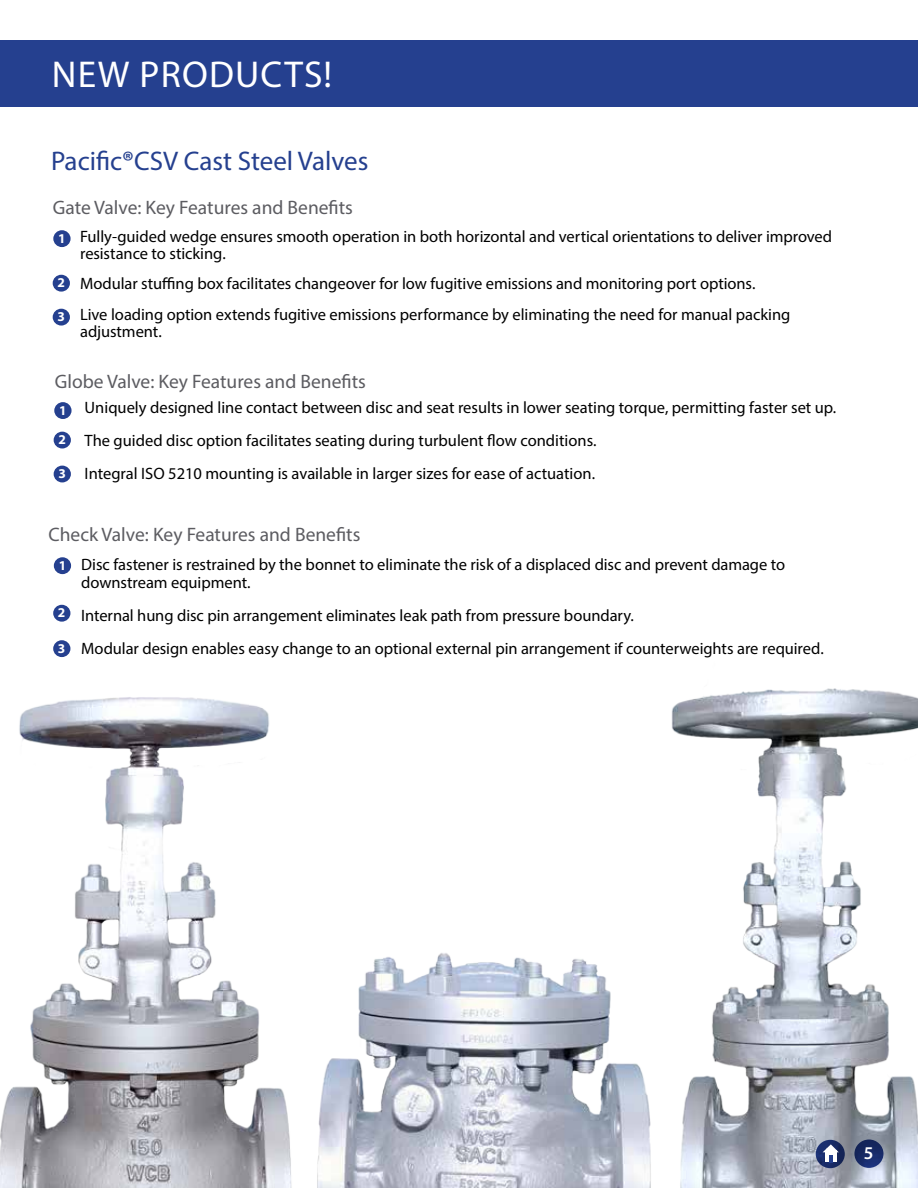
<style>
.page{position:relative;width:918px;height:1188px;background:#fff}
.page>*{position:absolute;margin:0;border:0;box-sizing:border-box;transform-origin:0 0}
.t1{font:37.5px "Myriad Pro";letter-spacing:.03em;color:#fff}
.t2{font:27px "Myriad Pro";color:#25408f}
.t3{font:19.5px "Myriad Pro";color:#5c5c61}
.t4{font:600 18px "Myriad Pro";color:#fff}
.t5{font:16.5px/33px "Myriad Pro";color:#000}
.t6{font:700 13.5px/29.2px "Myriad Pro";color:#fff}
.s1{font-weight:600}
</style>
<div class="page">
<div style="left:0;top:40px;width:918px;height:67px;background:#25408f"></div>
<img style="left:671px;top:688px;width:247px;height:500px">
<img style="left:0;top:697px;width:269px;height:491px">
<div style="left:53px;top:230px;width:18px;height:17px;background:#25408f;border-radius:50%"></div>
<div style="left:53px;top:275px;width:17px;height:17px;background:#25408f;border-radius:50%"></div>
<div style="left:53px;top:309px;width:17px;height:17px;background:#25408f;border-radius:50%"></div>
<div style="left:54px;top:557px;width:17px;height:17px;background:#25408f;border-radius:50%"></div>
<div style="left:53px;top:605px;width:17px;height:17px;background:#25408f;border-radius:50%"></div>
<div style="left:53px;top:640px;width:17px;height:17px;background:#25408f;border-radius:50%"></div>
<div style="left:54px;top:402px;width:18px;height:17px;background:#25408f;border-radius:50%"></div>
<div style="left:54px;top:432px;width:17px;height:17px;background:#25408f;border-radius:50%"></div>
<div style="left:54px;top:466px;width:17px;height:16px;background:#25408f;border-radius:50%"></div>
<img style="left:238px;top:922px;width:453px;height:266px">
<svg style="left:854px;top:1140px;width:29px;height:28px"></svg>
<svg style="left:816px;top:1140px;width:29px;height:28px"></svg>
<svg style="left:823px;top:1144px;width:16px;height:19px"></svg>
<h1 class="t1" style="left:52px;top:51px;width:282px">NEW PRODUCTS!</h1>
<h2 class="t2" style="left:51px;top:144px;width:319px">Pacific<span class="s1">®</span>CSV Cast Steel Valves</h2>
<p class="t3" style="left:53px;top:196px;width:302px">Gate Valve: Key Features and Benefits</p>
<p class="t5" style="left:80px;top:228px;width:754px;line-height:16.5px">Fully-guided wedge ensures smooth operation in both horizontal and vertical orientations to deliver improved resistance to sticking.</p>
<p class="t5" style="left:80px;top:267px;width:712px;line-height:31.5px">Modular stuffing box facilitates changeover for low fugitive emissions and monitoring port options.<br>Live loading option extends fugitive emissions performance by eliminating the need for manual packing</p>
<p class="t5" style="left:80px;top:314px;width:83px">adjustment.</p>
<p class="t6" style="left:58px;top:223px;width:9px">1</p>
<p class="t6" style="left:57px;top:268px;width:9px">2</p>
<p class="t6" style="left:57px;top:302px;width:9px">3</p>
<p class="t3" style="left:55px;top:370px;width:312px">Globe Valve: Key Features and Benefits</p>
<p class="t6" style="left:58px;top:395px;width:10px">1<br>2</p>
<p class="t6" style="left:58px;top:459px;width:9px">3</p>
<p class="t5" style="left:85px;top:391px;width:753px">Uniquely designed line contact between disc and seat results in lower seating torque, permitting faster set up.<br>The guided disc option facilitates seating during turbulent flow conditions.<br>Integral ISO 5210 mounting is available in larger sizes for ease of actuation.</p>
<p class="t3" style="left:48px;top:523px;width:313px">Check Valve: Key Features and Benefits</p>
<p class="t6" style="left:59px;top:550px;width:9px">1</p>
<p class="t6" style="left:58px;top:598px;width:9px">2</p>
<p class="t6" style="left:58px;top:633px;width:9px">3</p>
<p class="t5" style="left:81px;top:556px;width:705px;line-height:18px">Disc fastener is restrained by the bonnet to eliminate the risk of a displaced disc and prevent damage to downstream equipment.</p>
<p class="t5" style="left:81px;top:599px;width:744px">Internal hung disc pin arrangement eliminates leak path from pressure boundary.<br>Modular design enables easy change to an optional external pin arrangement if counterweights are required.</p>
<p class="t4" style="left:864px;top:1142px;width:11px">5</p>
</div>
